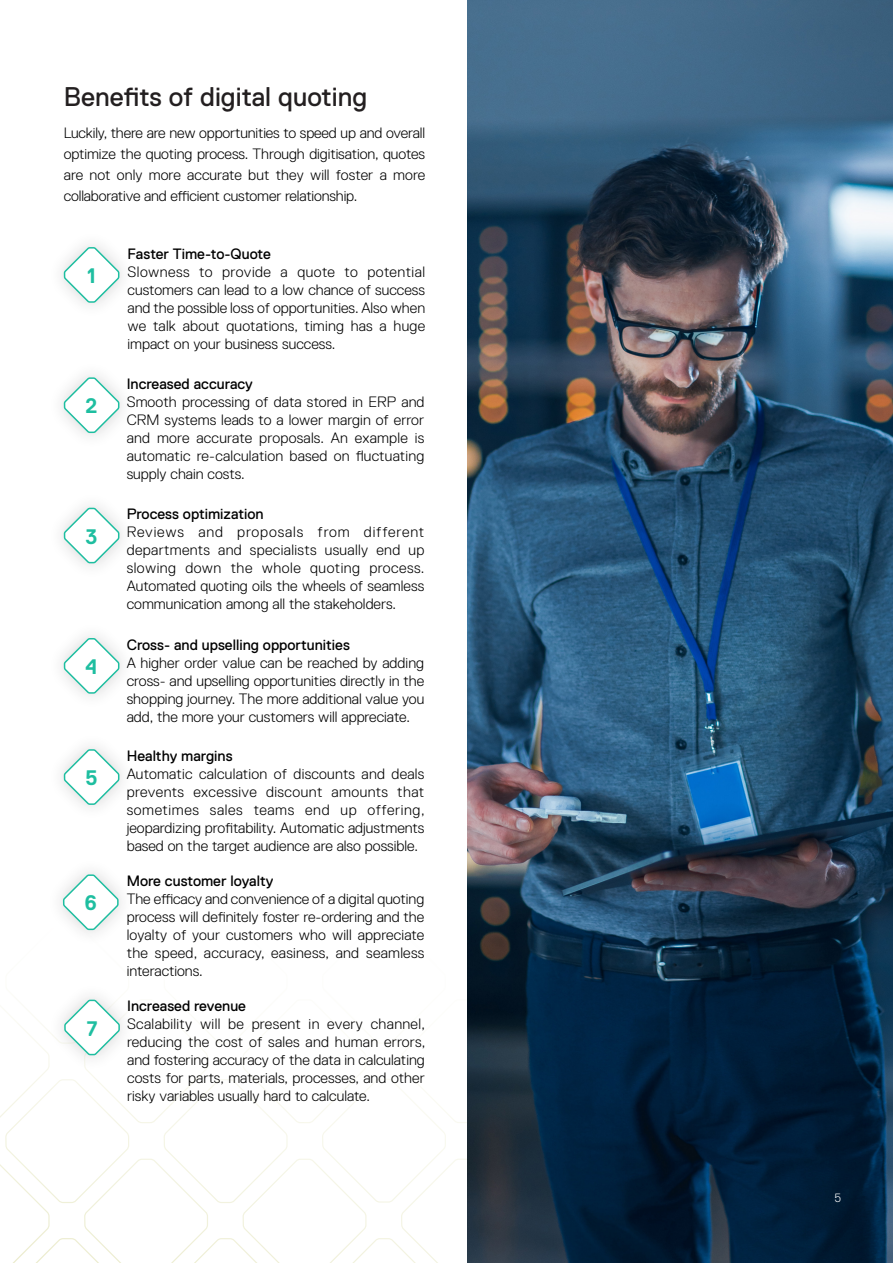
<style>
.page{position:relative;width:893px;height:1263px;background:#fff}
.page>*{position:absolute;margin:0;border:0;box-sizing:border-box;transform-origin:0 0}
.t1{font:27px "Replica Std";color:#231f20}
.Table_Headline_Colum{font:700 21px "Replica";color:#1ebea0}
.Body_Copy{font:300 15px/18px "Replica Std";color:#000;text-align:justify}
.Body_Copy-2{font:15px "Replica Std";color:#000}
.t2{font:300 12px "Replica Std";color:#fff}
</style>
<div class="page">
<img style="left:468px;top:0;width:425px;height:873px">
<svg style="left:63px;top:246px;width:58px;height:58px"></svg>
<svg style="left:63px;top:376px;width:58px;height:58px"></svg>
<svg style="left:63px;top:507px;width:58px;height:57px"></svg>
<svg style="left:63px;top:637px;width:58px;height:58px"></svg>
<svg style="left:63px;top:748px;width:58px;height:58px"></svg>
<svg style="left:0;top:873px;width:893px;height:390px"></svg>
<h2 class="t1" style="left:64px;top:82px;width:305px">Benefits of digital quoting</h2>
<p class="Body_Copy" style="left:64px;top:122px;width:363px;line-height:21px">Luckily, there are new opportunities to speed up and overall optimize the quoting process. Through digitisation, quotes are not only more accurate but they will foster a more collaborative and efficient customer relationship.</p>
<p class="Table_Headline_Colum" style="left:87px;top:264px;width:10px">1</p>
<p class="Table_Headline_Colum" style="left:86px;top:394px;width:13px">2</p>
<p class="Table_Headline_Colum" style="left:86px;top:525px;width:13px">3</p>
<p class="Table_Headline_Colum" style="left:86px;top:655px;width:13px">4</p>
<p class="Table_Headline_Colum" style="left:85px;top:766px;width:14px">5</p>
<p class="Table_Headline_Colum" style="left:85px;top:891px;width:14px">6</p>
<p class="Table_Headline_Colum" style="left:86px;top:1017px;width:13px">7</p>
<p class="Body_Copy-2" style="left:128px;top:245px;width:145px">Faster Time-to-Quote</p>
<p class="Body_Copy" style="left:128px;top:263px;width:299px">Slowness to provide a quote to potential customers can lead to a low chance of success and the possible loss of opportunities. Also when we talk about quotations, timing has a huge impact on your business success.</p>
<p class="Body_Copy-2" style="left:127px;top:376px;width:128px">Increased accuracy</p>
<p class="Body_Copy" style="left:127px;top:393px;width:299px">Smooth processing of data stored in ERP and CRM systems leads to a lower margin of error and more accurate proposals. An example is automatic re-calculation based on fluctuating supply chain costs.</p>
<p class="Body_Copy-2" style="left:127px;top:506px;width:138px">Process optimization</p>
<p class="Body_Copy" style="left:127px;top:523px;width:299px">Reviews and proposals from different departments and specialists usually end up slowing down the whole quoting process.<br>Automated quoting oils the wheels of seamless communication among all the stakeholders.</p>
<p class="Body_Copy-2" style="left:127px;top:636px;width:225px">Cross- and upselling opportunities</p>
<p class="Body_Copy" style="left:127px;top:654px;width:299px">A higher order value can be reached by adding cross- and upselling opportunities directly in the shopping journey. The more additional value you add, the more your customers will appreciate.</p>
<p class="Body_Copy-2" style="left:127px;top:747px;width:107px">Healthy margins</p>
<p class="Body_Copy" style="left:127px;top:765px;width:300px">Automatic calculation of discounts and deals prevents excessive discount amounts that sometimes sales teams end up offering, jeopardizing profitability. Automatic adjustments based on the target audience are also possible.</p>
<p class="Body_Copy-2" style="left:127px;top:873px;width:148px">More customer loyalty</p>
<p class="Body_Copy" style="left:127px;top:890px;width:299px">The efficacy and convenience of a digital quoting process will definitely foster re-ordering and the loyalty of your customers who will appreciate the speed, accuracy, easiness, and seamless interactions.</p>
<p class="Body_Copy-2" style="left:127px;top:998px;width:120px">Increased revenue</p>
<p class="Body_Copy" style="left:127px;top:1015px;width:300px">Scalability will be present in every channel, reducing the cost of sales and human errors, and fostering accuracy of the data in calculating costs for parts, materials, processes, and other risky variables usually hard to calculate.</p>
<p class="t2" style="left:834px;top:1191px;width:8px">5</p>
</div>
